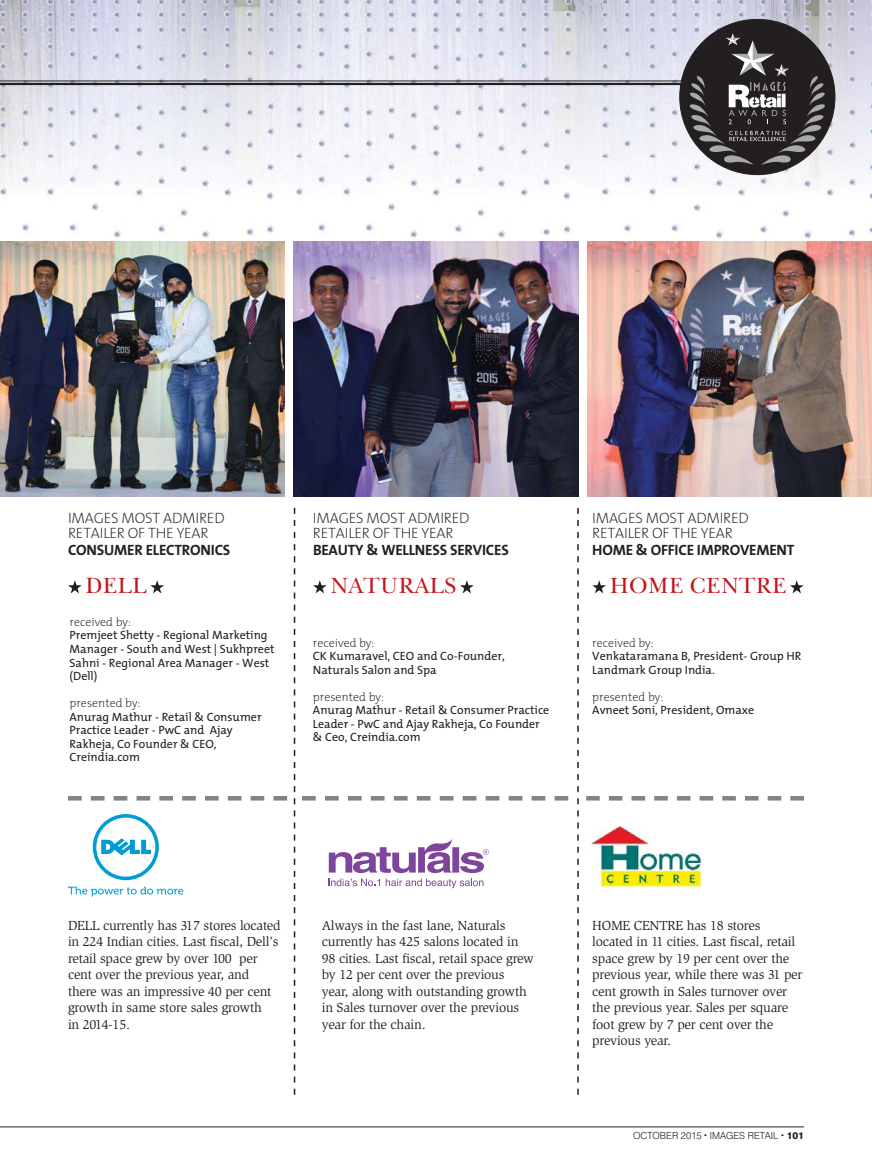
<style>
.page{position:relative;width:872px;height:1170px;background:#fff}
.page>*{position:absolute;margin:0;border:0;box-sizing:border-box;transform-origin:0 0}
.t1{font:22.5px "Baskerton Regular SWFTE";color:#c4151c}
.t2{font:200 15px/15px "Slo The Mix";letter-spacing:-.015em;color:#231f20}
.t3{font:700 15px "Slo The Mix";letter-spacing:-.015em;color:#231f20}
.t4{font:13.5px/16.5px "Slimbach LT";letter-spacing:-.02em;color:#231f20}
.t5{font:12px/13.5px "Slo The Mix";color:#231f20}
.t6{font:200 12px "Slo The Mix";color:#231f20}
.t7{font:300 9.75px "Swiss 721 BT";color:#231f20}
.s1{font-weight:800}
</style>
<div class="page">
<img style="left:287px;top:0;width:315px;height:26px">
<img style="left:287px;top:26px;width:9px;height:135px">
<img style="left:841px;top:226px;width:31px;height:16px">
<img style="left:602px;top:204px;width:239px;height:38px">
<img style="left:602px;top:0;width:270px;height:199px">
<img style="left:296px;top:0;width:287px;height:384px">
<img style="left:0;top:0;width:287px;height:242px">
<hr style="left:0;top:81px;width:804px;height:1px;background:#231f20">
<hr style="left:0;top:83px;width:804px;height:2px;background:#231f20">
<hr style="left:0;top:1126px;width:804px;height:1px;background:#231f20">
<div style="left:679px;top:19px;width:156px;height:156px;background:#231f20;border-radius:50%"></div>
<svg style="left:689px;top:33px;width:136px;height:132px"></svg>
<svg style="left:328px;top:839px;width:161px;height:49px"></svg>
<img style="left:590px;top:826px;width:110px;height:60px">
<svg style="left:93px;top:814px;width:66px;height:66px"></svg>
<svg style="left:68px;top:886px;width:115px;height:10px"></svg>
<img style="left:0;top:242px;width:285px;height:255px">
<img style="left:293px;top:242px;width:285px;height:255px">
<img style="left:587px;top:242px;width:285px;height:255px">
<svg style="left:68px;top:580px;width:14px;height:13px"></svg>
<svg style="left:150px;top:580px;width:14px;height:13px"></svg>
<svg style="left:313px;top:580px;width:14px;height:13px"></svg>
<svg style="left:460px;top:580px;width:14px;height:13px"></svg>
<svg style="left:592px;top:580px;width:14px;height:13px"></svg>
<svg style="left:790px;top:580px;width:13px;height:13px"></svg>
<svg style="left:294px;top:508px;width:1px;height:586px"></svg>
<svg style="left:68px;top:796px;width:219px;height:4px"></svg>
<svg style="left:302px;top:796px;width:266px;height:4px"></svg>
<svg style="left:586px;top:796px;width:218px;height:4px"></svg>
<svg style="left:577px;top:508px;width:2px;height:586px"></svg>
<p class="t2" style="left:68px;top:510px;width:158px">IMAGES MOST ADMIRED<br>RETAILER OF THE YEAR</p>
<p class="t2" style="left:313px;top:510px;width:158px">IMAGES MOST ADMIRED<br>RETAILER OF THE YEAR</p>
<p class="t2" style="left:592px;top:510px;width:158px">IMAGES MOST ADMIRED<br>RETAILER OF THE YEAR</p>
<p class="t3" style="left:68px;top:543px;width:164px">CONSUMER ELECTRONICS</p>
<p class="t3" style="left:313px;top:543px;width:197px">BEAUTY &amp; WELLNESS SERVICES</p>
<p class="t3" style="left:592px;top:543px;width:204px">HOME &amp; OFFICE IMPROVEMENT</p>
<h1 class="t1" style="left:85px;top:572px;width:63px">DELL</h1>
<h1 class="t1" style="left:330px;top:572px;width:128px">NATURALS</h1>
<h1 class="t1" style="left:609px;top:572px;width:179px">HOME CENTRE</h1>
<p class="t6" style="left:70px;top:614px;width:63px">received by:</p>
<p class="t5" style="left:70px;top:629px;width:206px">Premjeet Shetty - Regional Marketing<br>Manager - South and West | Sukhpreet<br>Sahni - Regional Area Manager - West (Dell)</p>
<p class="t6" style="left:70px;top:695px;width:72px">presented by:</p>
<p class="t5" style="left:70px;top:710px;width:193px">Anurag Mathur - Retail &amp; Consumer<br>Practice Leader - PwC and Ajay<br>Rakheja, Co Founder &amp; CEO,<br>Creindia.com</p>
<p class="t6" style="left:313px;top:635px;width:63px">received by:</p>
<p class="t5" style="left:313px;top:650px;width:193px">CK Kumaravel, CEO and Co-Founder,<br>Naturals Salon and Spa</p>
<p class="t6" style="left:313px;top:689px;width:72px">presented by:</p>
<p class="t5" style="left:313px;top:704px;width:238px">Anurag Mathur - Retail &amp; Consumer Practice<br>Leader - PwC and Ajay Rakheja, Co Founder &amp; Ceo, Creindia.com</p>
<p class="t6" style="left:592px;top:635px;width:63px">received by:</p>
<p class="t5" style="left:592px;top:650px;width:211px">Venkataramana B, President- Group HR<br>Landmark Group India.</p>
<p class="t6" style="left:592px;top:689px;width:72px">presented by:</p>
<p class="t5" style="left:592px;top:704px;width:163px">Avneet Soni, President, Omaxe</p>
<p class="t4" style="left:68px;top:918px;width:214px">DELL currently has 317 stores located in 224 Indian cities. Last fiscal, Dell’s retail space grew by over 100 per cent over the previous year, and there was an impressive 40 per cent growth in same store sales growth<br>in 2014-15.</p>
<p class="t4" style="left:322px;top:918px;width:214px">Always in the fast lane, Naturals currently has 425 salons located in 98 cities. Last fiscal, retail space grew by 12 per cent over the previous year, along with outstanding growth in Sales turnover over the previous year for the chain.</p>
<p class="t4" style="left:592px;top:918px;width:212px">HOME CENTRE has 18 stores located in 11 cities. Last fiscal, retail space grew by 19 per cent over the previous year, while there was 31 per cent growth in Sales turnover over the previous year. Sales per square foot grew by 7 per cent over the previous year.</p>
<p class="t7" style="left:633px;top:1131px;width:172px">OCTOBER 2015 <sup>.</sup> IMAGES RETAIL <sup>.</sup> <span class="s1">101</span></p>
</div>
